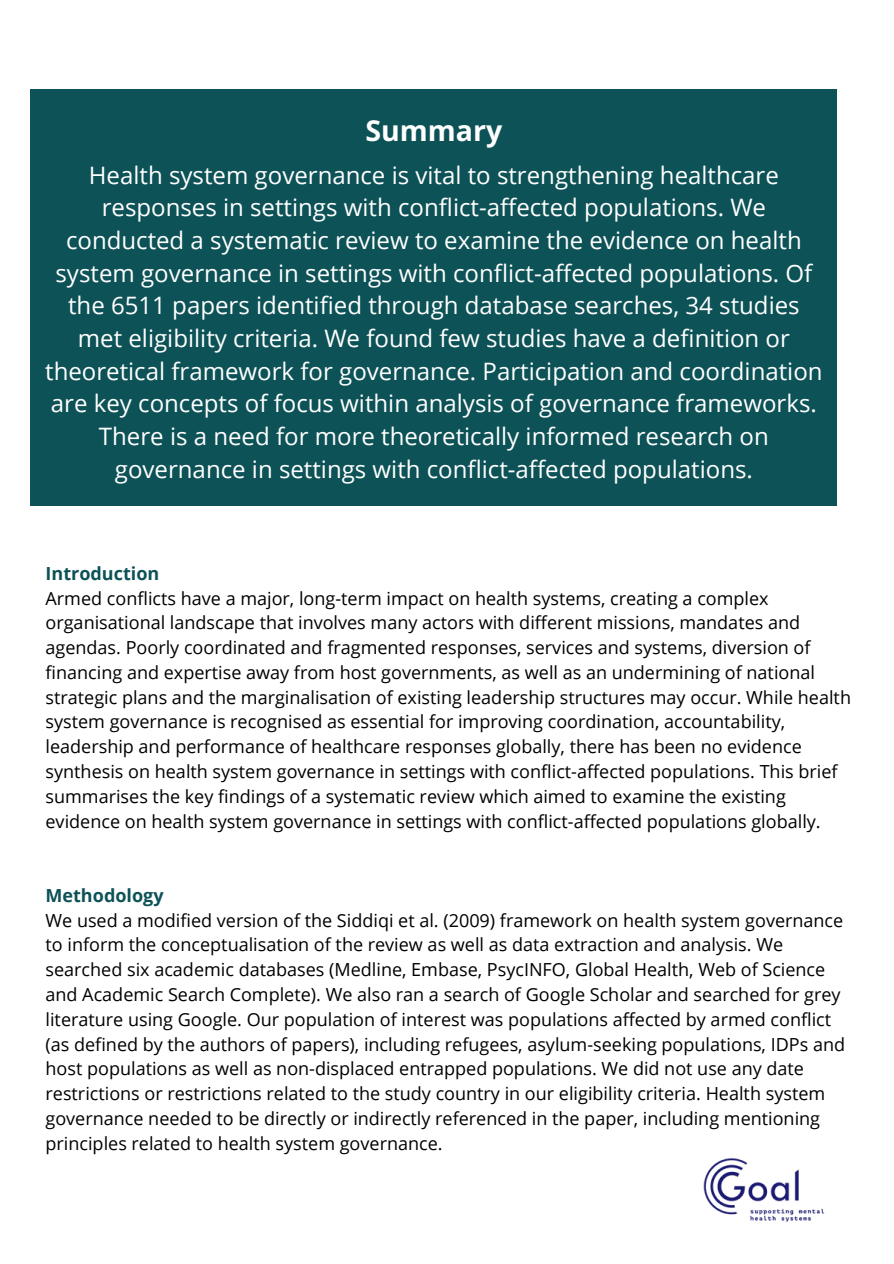
<style>
.page{position:relative;width:894px;height:1264px;background:#fff}
.page>*{position:absolute;margin:0;border:0;box-sizing:border-box;transform-origin:0 0}
.t1{font:700 28.5px "Open Sans";color:#fff}
.t2{font:24px/32.7px "Open Sans";color:#fff;text-align:center}
.t3{font:18px/24.8px "Open Sans";color:#000}
.t4{font:700 18px "Open Sans";color:#0d5257}
</style>
<div class="page">
<img style="left:703px;top:1158px;width:122px;height:64px">
<div style="left:31px;top:89px;width:806px;height:417px;background:#0d5257"></div>
<p class="t1" style="left:365px;top:110px;width:138px">Summary</p>
<p class="t2" style="left:45px;top:158px;width:778px">Health system governance is vital to strengthening healthcare responses in settings with conflict-affected populations. We conducted a systematic review to examine the evidence on health system governance in settings with conflict-affected populations. Of the 6511 papers identified through database searches, 34 studies met eligibility criteria. We found few studies have a definition or theoretical framework for governance. Participation and coordination are key concepts of focus within analysis of governance frameworks.<br>There is a need for more theoretically informed research on governance in settings with conflict-affected populations.</p>
<p class="t4" style="left:46px;top:560px;width:115px">Introduction</p>
<p class="t3" style="left:46px;top:585px;width:806px">Armed conflicts have a major, long-term impact on health systems, creating a complex organisational landscape that involves many actors with different missions, mandates and agendas. Poorly coordinated and fragmented responses, services and systems, diversion of financing and expertise away from host governments, as well as an undermining of national strategic plans and the marginalisation of existing leadership structures may occur. While health system governance is recognised as essential for improving coordination, accountability, leadership and performance of healthcare responses globally, there has been no evidence synthesis on health system governance in settings with conflict-affected populations. This brief summarises the key findings of a systematic review which aimed to examine the existing evidence on health system governance in settings with conflict-affected populations globally.</p>
<p class="t4" style="left:46px;top:882px;width:119px">Methodology</p>
<p class="t3" style="left:46px;top:907px;width:800px">We used a modified version of the Siddiqi et al. (2009) framework on health system governance to inform the conceptualisation of the review as well as data extraction and analysis. We searched six academic databases (Medline, Embase, PsycINFO, Global Health, Web of Science and Academic Search Complete). We also ran a search of Google Scholar and searched for grey literature using Google. Our population of interest was populations affected by armed conflict (as defined by the authors of papers), including refugees, asylum-seeking populations, IDPs and host populations as well as non-displaced entrapped populations. We did not use any date restrictions or restrictions related to the study country in our eligibility criteria. Health system governance needed to be directly or indirectly referenced in the paper, including mentioning principles related to health system governance.</p>
</div>
